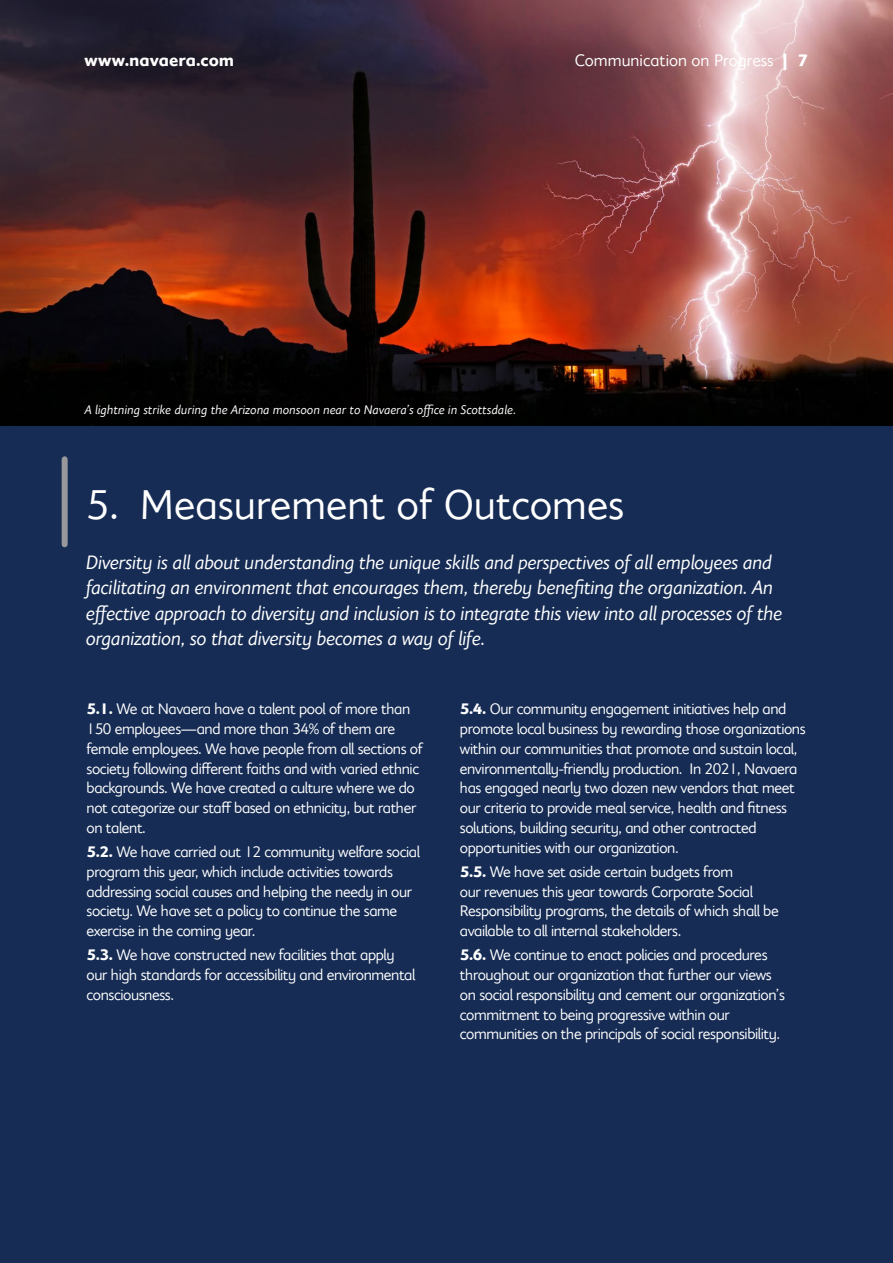
<style>
.page{position:relative;width:893px;height:1263px;background:#162c54}
.page>*{position:absolute;margin:0;border:0;box-sizing:border-box;transform-origin:0 0}
.t1{font:45px "Elisar DT Infant";color:#fff}
.t2{font:italic 21px/25.5px "Elisar DT Infant";letter-spacing:-.02em;color:#fff}
.t3{font:18px "Elisar DT Infant";color:#fff}
.t4{font:700 18px "Elisar DT Infant";color:#fff}
.t5{font:16.5px/19.8px "Elisar DT Infant";letter-spacing:-.025em;color:#fff}
.t6{font:italic 13.5px "Elisar DT Infant";color:#fff}
.s1{font-weight:700}
</style>
<div class="page">
<img style="left:0;top:0;width:893px;height:425px">
<div style="left:62px;top:459px;width:6px;height:85px;background:#98989a"></div>
<p class="t4" style="left:84px;top:49px;width:151px">www.navaera.com</p>
<p class="t3" style="left:575px;top:50px;width:235px">Communication on Progress <span class="s1">| 7</span></p>
<p class="t6" style="left:84px;top:403px;width:433px">A lightning strike during the Arizona monsoon near to Navaera’s office in Scottsdale.</p>
<h1 class="t1" style="left:86px;top:480px;width:540px">5. Measurement of Outcomes</h1>
<p class="t2" style="left:86px;top:549px;width:698px">Diversity is all about understanding the unique skills and perspectives of all employees and facilitating an environment that encourages them, thereby benefiting the organization. An effective approach to diversity and inclusion is to integrate this view into all processes of the organization, so that diversity becomes a way of life.</p>
<p class="t5" style="left:87px;top:699px;width:338px"><span class="s1">5.1.</span> We at Navaera have a talent pool of more than 150 employees—and more than 34% of them are female employees. We have people from all sections of society following different faiths and with varied ethnic backgrounds. We have created a culture where we do not categorize our staff based on ethnicity, but rather on talent.</p>
<p class="t5" style="left:87px;top:842px;width:335px"><span class="s1">5.2.</span> We have carried out 12 community welfare social program this year, which include activities towards addressing social causes and helping the needy in our society. We have set a policy to continue the same exercise in the coming year.</p>
<p class="t5" style="left:87px;top:945px;width:330px"><span class="s1">5.3.</span> We have constructed new facilities that apply our high standards for accessibility and environmental consciousness.</p>
<p class="t5" style="left:460px;top:699px;width:347px"><span class="s1">5.4.</span> Our community engagement initiatives help and promote local business by rewarding those organizations within our communities that promote and sustain local, environmentally-friendly production. In 2021, Navaera has engaged nearly two dozen new vendors that meet our criteria to provide meal service, health and fitness solutions, building security, and other contracted opportunities with our organization.</p>
<p class="t5" style="left:460px;top:862px;width:320px"><span class="s1">5.5.</span> We have set aside certain budgets from<br>our revenues this year towards Corporate Social Responsibility programs, the details of which shall be available to all internal stakeholders.</p>
<p class="t5" style="left:460px;top:945px;width:326px"><span class="s1">5.6.</span> We continue to enact policies and procedures throughout our organization that further our views on social responsibility and cement our organization’s commitment to being progressive within our communities on the principals of social responsibility.</p>
</div>
